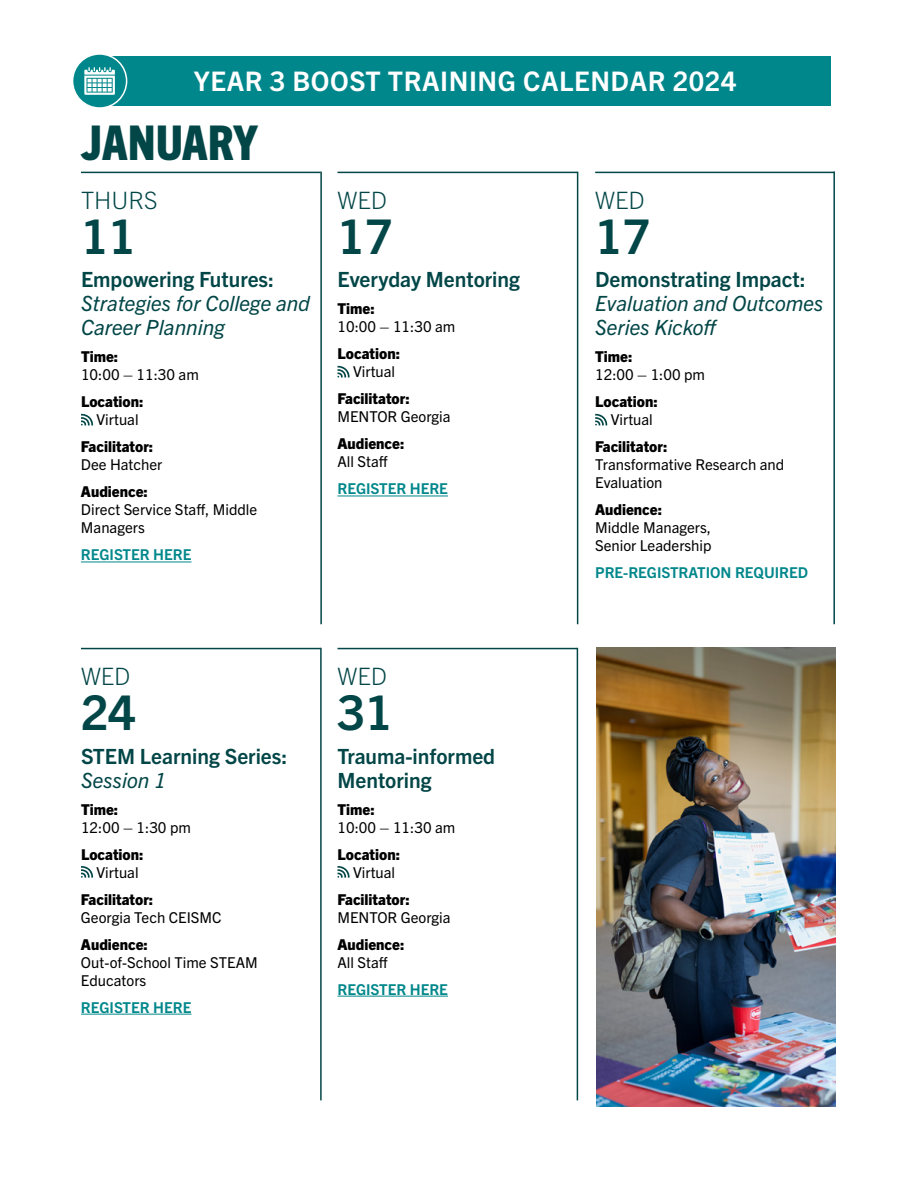
<style>
.page{position:relative;width:918px;height:1188px;background:#fff}
.page>*{position:absolute;margin:0;border:0;box-sizing:border-box;transform-origin:0 0}
.t1{font:700 48px "Trade Gothic Next LT Pro";color:#034647}
.t2{font:800 condensed 48px "Trade Gothic Next LT Pro";color:#034647}
.t3{font:700 27px "Trade Gothic Next LT Pro";letter-spacing:.02em;color:#fff}
.t4{font:300 24px "Trade Gothic Next LT Pro";color:#034647}
.t5{font:700 21px/24px "Trade Gothic Next LT Pro";color:#034647}
.t6{font:italic 21px/24px "Trade Gothic Next LT Pro";color:#034647}
.t7{font:15px/18px "Trade Gothic Next LT Pro";color:#000}
.t8{font:800 15px "Trade Gothic Next LT Pro";color:#000}
.t9{font:700 15px "Trade Gothic Next LT Pro";color:#00878b}
</style>
<div class="page">
<hr style="left:338px;top:496px;width:110px;height:1px;background:#00878b">
<svg style="left:338px;top:366px;width:12px;height:11px"></svg>
<hr style="left:81px;top:562px;width:110px;height:1px;background:#00878b">
<svg style="left:81px;top:414px;width:12px;height:11px"></svg>
<svg style="left:595px;top:414px;width:12px;height:11px"></svg>
<hr style="left:81px;top:1014px;width:110px;height:1px;background:#00878b">
<svg style="left:81px;top:866px;width:12px;height:12px"></svg>
<hr style="left:338px;top:996px;width:110px;height:1px;background:#00878b">
<svg style="left:338px;top:866px;width:12px;height:12px"></svg>
<hr style="left:338px;top:172px;width:239px;height:1px;background:#034647">
<hr style="left:81px;top:172px;width:240px;height:1px;background:#034647">
<hr style="left:595px;top:172px;width:240px;height:1px;background:#034647">
<hr style="left:81px;top:648px;width:240px;height:1px;background:#034647">
<hr style="left:338px;top:648px;width:239px;height:1px;background:#034647">
<hr style="left:577px;top:172px;width:1px;height:452px;background:#034647">
<hr style="left:320px;top:172px;width:2px;height:452px;background:#034647">
<hr style="left:833px;top:172px;width:2px;height:452px;background:#034647">
<hr style="left:320px;top:648px;width:2px;height:452px;background:#034647">
<hr style="left:577px;top:648px;width:1px;height:452px;background:#034647">
<div style="left:100px;top:56px;width:731px;height:50px;background:#00878b"></div>
<div style="left:73px;top:54px;width:54px;height:54px;background:#00878b;border-radius:50%"></div>
<svg style="left:84px;top:67px;width:31px;height:28px"></svg>
<div style="left:72px;top:53px;width:55px;height:56px;border:2px solid #fff;border-radius:50%"></div>
<img style="left:596px;top:648px;width:240px;height:459px">
<h2 class="t3" style="left:194px;top:63px;width:544px">YEAR 3 BOOST TRAINING CALENDAR 2024</h2>
<h1 class="t2" style="left:81px;top:110px;width:178px">JANUARY</h1>
<h3 class="t4" style="left:81px;top:183px;width:78px">THURS</h3>
<h1 class="t1" style="left:81px;top:203px;width:57px">11</h1>
<h3 class="t5" style="left:81px;top:266px;width:195px">Empowering Futures:</h3>
<h3 class="t6" style="left:81px;top:290px;width:230px">Strategies for College and<br>Career Planning</h3>
<p class="t8" style="left:81px;top:347px;width:39px">Time:</p>
<p class="t7" style="left:81px;top:365px;width:119px">10:00 – 11:30 am</p>
<p class="t8" style="left:81px;top:392px;width:64px">Location:</p>
<p class="t7" style="left:97px;top:410px;width:44px">Virtual</p>
<p class="t8" style="left:81px;top:437px;width:74px">Facilitator:</p>
<p class="t7" style="left:81px;top:455px;width:83px">Dee Hatcher</p>
<p class="t8" style="left:81px;top:482px;width:68px">Audience:</p>
<p class="t7" style="left:81px;top:500px;width:178px">Direct Service Staff, Middle<br>Managers</p>
<p class="t9" style="left:81px;top:545px;width:112px">REGISTER HERE</p>
<h3 class="t4" style="left:338px;top:183px;width:51px">WED</h3>
<h1 class="t1" style="left:338px;top:203px;width:57px">17</h1>
<h3 class="t5" style="left:338px;top:266px;width:184px">Everyday Mentoring</h3>
<p class="t8" style="left:338px;top:299px;width:39px">Time:</p>
<p class="t7" style="left:338px;top:317px;width:119px">10:00 – 11:30 am</p>
<p class="t8" style="left:338px;top:344px;width:64px">Location:</p>
<p class="t7" style="left:353px;top:362px;width:44px">Virtual</p>
<p class="t8" style="left:337px;top:389px;width:74px">Facilitator:</p>
<p class="t7" style="left:337px;top:407px;width:115px">MENTOR Georgia</p>
<p class="t8" style="left:337px;top:434px;width:68px">Audience:</p>
<p class="t7" style="left:337px;top:452px;width:52px">All Staff</p>
<p class="t9" style="left:337px;top:479px;width:112px">REGISTER HERE</p>
<h3 class="t4" style="left:81px;top:659px;width:51px">WED</h3>
<h1 class="t1" style="left:81px;top:679px;width:57px">24</h1>
<h3 class="t5" style="left:81px;top:743px;width:208px">STEM Learning Series:</h3>
<h3 class="t6" style="left:81px;top:767px;width:87px">Session 1</h3>
<p class="t8" style="left:81px;top:799px;width:39px">Time:</p>
<p class="t7" style="left:81px;top:817px;width:111px">12:00 – 1:30 pm</p>
<p class="t8" style="left:81px;top:844px;width:64px">Location:</p>
<p class="t7" style="left:97px;top:862px;width:44px">Virtual</p>
<p class="t8" style="left:81px;top:889px;width:74px">Facilitator:</p>
<p class="t7" style="left:81px;top:907px;width:142px">Georgia Tech CEISMC</p>
<p class="t8" style="left:81px;top:934px;width:68px">Audience:</p>
<p class="t7" style="left:81px;top:952px;width:178px">Out-of-School Time STEAM<br>Educators</p>
<p class="t9" style="left:81px;top:997px;width:112px">REGISTER HERE</p>
<h3 class="t4" style="left:338px;top:659px;width:51px">WED</h3>
<h1 class="t1" style="left:338px;top:679px;width:57px">31</h1>
<h3 class="t5" style="left:338px;top:743px;width:159px">Trauma-informed<br>Mentoring</h3>
<p class="t8" style="left:338px;top:799px;width:39px">Time:</p>
<p class="t7" style="left:338px;top:817px;width:119px">10:00 – 11:30 am</p>
<p class="t8" style="left:338px;top:844px;width:64px">Location:</p>
<p class="t7" style="left:353px;top:862px;width:44px">Virtual</p>
<p class="t8" style="left:337px;top:889px;width:74px">Facilitator:</p>
<p class="t7" style="left:337px;top:907px;width:115px">MENTOR Georgia</p>
<p class="t8" style="left:337px;top:934px;width:68px">Audience:</p>
<p class="t7" style="left:337px;top:952px;width:52px">All Staff</p>
<p class="t9" style="left:337px;top:979px;width:112px">REGISTER HERE</p>
<h3 class="t4" style="left:595px;top:183px;width:51px">WED</h3>
<h1 class="t1" style="left:595px;top:203px;width:57px">17</h1>
<h3 class="t5" style="left:595px;top:266px;width:212px">Demonstrating Impact:</h3>
<h3 class="t6" style="left:595px;top:290px;width:230px">Evaluation and Outcomes<br>Series Kickoff</h3>
<p class="t8" style="left:595px;top:347px;width:39px">Time:</p>
<p class="t7" style="left:595px;top:365px;width:111px">12:00 – 1:00 pm</p>
<p class="t8" style="left:595px;top:392px;width:64px">Location:</p>
<p class="t7" style="left:611px;top:410px;width:44px">Virtual</p>
<p class="t8" style="left:595px;top:437px;width:74px">Facilitator:</p>
<p class="t7" style="left:595px;top:455px;width:191px">Transformative Research and<br>Evaluation</p>
<p class="t8" style="left:595px;top:500px;width:68px">Audience:</p>
<p class="t7" style="left:595px;top:518px;width:118px">Middle Managers,<br>Senior Leadership</p>
<p class="t9" style="left:595px;top:563px;width:215px">PRE-REGISTRATION REQUIRED</p>
</div>
